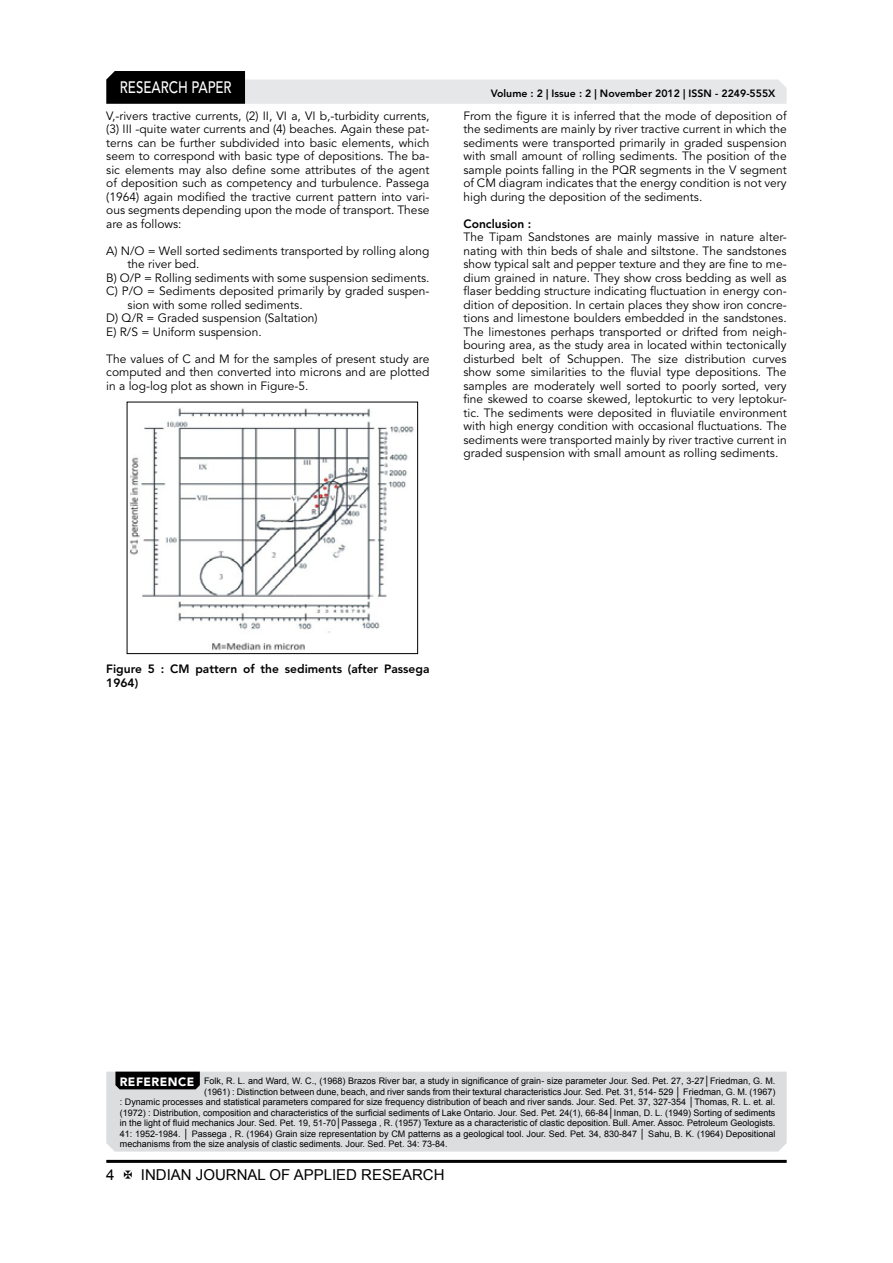
<style>
.page{position:relative;width:893px;height:1263px;background:#fff}
.page>*{position:absolute;margin:0;border:0;box-sizing:border-box;transform-origin:0 0}
.t1{font:500 16.5px "Avenir LT Std";color:#fff;scale:.8 1}
.t2{font:15px "Arial";color:#000}
.t3{font:12px/13.5px "Avenir LT Std";color:#000;text-align:justify}
.t4{font:800 12px/13.5px "Avenir LT Std";color:#000}
.t5{font:800 10.5px "Avenir LT Std";color:#000}
.t6{font:9px "Arial";color:#000}
.s1{font-family:"Avenir LT Std";font-weight:900;font-size:12px;color:#fff}
</style>
<div class="page">
<hr style="left:106px;top:1160px;width:681px;height:3px;background:#000">
<svg style="left:106px;top:71px;width:681px;height:33px"></svg>
<img style="left:129px;top:408px;width:285px;height:243px">
<div style="left:127px;top:402px;width:291px;height:252px;border:1px solid #000"></div>
<div style="left:106px;top:1071px;width:681px;height:80px;background:#dcddde"></div>
<svg style="left:115px;top:1071px;width:85px;height:18px;background:#0c0c0c"></svg>
<h1 class="t1" style="left:120px;top:78px;width:139px">RESEARCH PAPER</h1>
<p class="t3" style="left:106px;top:109px;width:325px">V,-rivers tractive currents, (2) II, VI a, VI b,-turbidity currents, (3) III -quite water currents and (4) beaches. Again these pat&shy;terns can be further subdivided into basic elements, which seem to correspond with basic type of depositions. The ba&shy;sic elements may also define some attributes of the agent of deposition such as competency and turbulence. Passega (1964) again modified the tractive current pattern into vari&shy;ous segments depending upon the mode of transport. These are as follows:</p>
<p class="t3" style="left:106px;top:244px;width:325px">A) N/O = Well sorted sediments transported by rolling along</p>
<p class="t3" style="left:128px;top:258px;width:73px">the river bed.</p>
<p class="t3" style="left:106px;top:271px;width:325px">B) O/P = Rolling sediments with some suspension sediments.</p>
<p class="t3" style="left:106px;top:285px;width:325px">C) P/O = Sediments deposited primarily by graded suspen-</p>
<p class="t3" style="left:128px;top:298px;width:177px">sion with some rolled sediments.</p>
<p class="t3" style="left:106px;top:312px;width:213px">D) Q/R = Graded suspension (Saltation)</p>
<p class="t3" style="left:106px;top:325px;width:157px">E) R/S = Uniform suspension.</p>
<p class="t3" style="left:106px;top:352px;width:325px">The values of C and M for the samples of present study are computed and then converted into microns and are plotted in a log-log plot as shown in Figure-5.</p>
<p class="t5" style="left:491px;top:87px;width:286px">Volume : 2 | Issue : 2 | November 2012 | ISSN - 2249-555X</p>
<p class="t3" style="left:463px;top:109px;width:325px">From the figure it is inferred that the mode of deposition of the sediments are mainly by river tractive current in which the sediments were transported primarily in graded suspension with small amount of rolling sediments. The position of the sample points falling in the PQR segments in the V segment of CM diagram indicates that the energy condition is not very high during the deposition of the sediments.</p>
<p class="t4" style="left:463px;top:217px;width:69px">Conclusion :</p>
<p class="t3" style="left:463px;top:231px;width:325px">The Tipam Sandstones are mainly massive in nature alter&shy;nating with thin beds of shale and siltstone. The sandstones show typical salt and pepper texture and they are fine to me&shy;dium grained in nature. They show cross bedding as well as flaser bedding structure indicating fluctuation in energy con&shy;dition of deposition. In certain places they show iron concre&shy;tions and limestone boulders embedded in the sandstones.<br>The limestones perhaps transported or drifted from neigh&shy;bouring area, as the study area in located within tectonically disturbed belt of Schuppen. The size distribution curves show some similarities to the fluvial type depositions. The samples are moderately well sorted to poorly sorted, very fine skewed to coarse skewed, leptokurtic to very leptokur&shy;tic. The sediments were deposited in fluviatile environment with high energy condition with occasional fluctuations. The sediments were transported mainly by river tractive current in graded suspension with small amount as rolling sediments.</p>
<p class="t4" style="left:106px;top:662px;width:325px">Figure 5 : CM pattern of the sediments (after Passega<br>1964)</p>
<p class="t6" style="left:120px;top:1075px;width:657px"><span class="s1">REFERENCE</span> Folk, R. L. and Ward, W. C., (1968) Brazos River bar, a study in significance of grain- size parameter Jour. Sed. Pet. 27, 3-27│Friedman, G. M.</p>
<p class="t6" style="left:204px;top:1086px;width:573px">(1961) : Distinction between dune, beach, and river sands from their textural characteristics Jour. Sed. Pet. 31, 514- 529 │ Friedman, G. M. (1967)</p>
<p class="t6" style="left:120px;top:1096px;width:657px">: Dynamic processes and statistical parameters compared for size frequency distribution of beach and river sands. Jour. Sed. Pet. 37, 327-354 │Thomas, R. L. et. al.</p>
<p class="t6" style="left:120px;top:1107px;width:657px">(1972) : Distribution, composition and characteristics of the surficial sediments of Lake Ontario. Jour. Sed. Pet. 24(1), 66-84│Inman, D. L. (1949) Sorting of sediments</p>
<p class="t6" style="left:120px;top:1117px;width:657px">in the light of fluid mechanics Jour. Sed. Pet. 19, 51-70│Passega , R. (1957) Texture as a characteristic of clastic deposition. Bull. Amer. Assoc. Petroleum Geologists.</p>
<p class="t6" style="left:120px;top:1128px;width:657px">41: 1952-1984. │ Passega , R. (1964) Grain size representation by CM patterns as a geological tool. Jour. Sed. Pet. 34, 830-847 │ Sahu, B. K. (1964) Depositional</p>
<p class="t6" style="left:120px;top:1138px;width:329px">mechanisms from the size analysis of clastic sediments. Jour. Sed. Pet. 34: 73-84.</p>
<p class="t2" style="left:106px;top:1164px;width:10px">4</p>
<p class="t2" style="left:141px;top:1164px;width:305px">INDIAN JOURNAL OF APPLIED RESEARCH</p>
</div>
